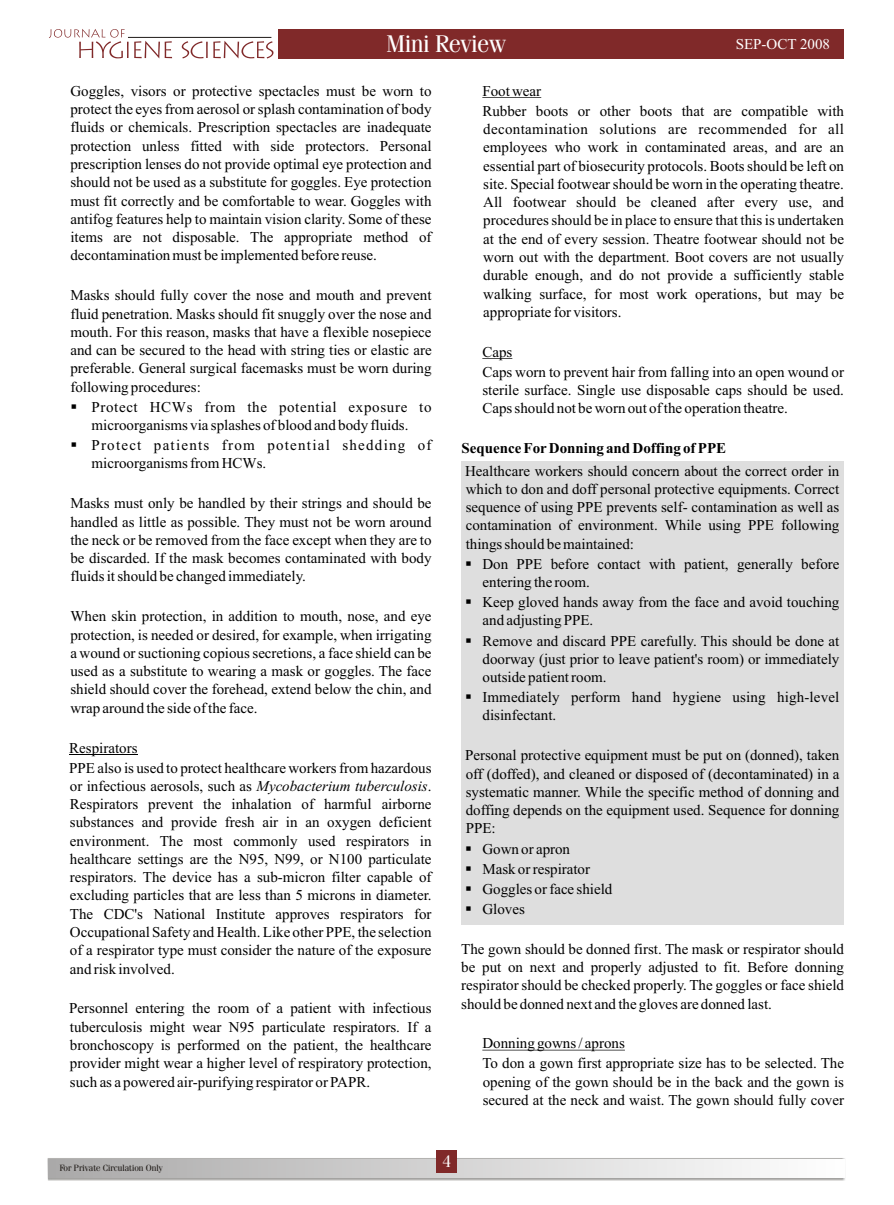
<style>
.page{position:relative;width:894px;height:1205px;background:#fff}
.page>*{position:absolute;margin:0;border:0;box-sizing:border-box;transform-origin:0 0}
.t1{font:24px "Fenice BT";color:#fff}
.t2{font:16.5px "Fenice BT";color:#fff}
.t3{font:15px/18.3px "Times New Roman";color:#000;text-align:justify}
.t4{font:15px/18.3px "Times New Roman";letter-spacing:.085em;color:#000}
.t5{font:700 15px "Times New Roman";color:#000}
.t6{font:15px "Times New Roman";color:#fff}
.t7{font:9px "Fenice BT";color:#1f1a17}
.s1{font-style:italic}
</style>
<div class="page">
<div style="left:461px;top:461px;width:383px;height:463px;background:#dedede"></div>
<div style="left:49px;top:1159px;width:795px;height:18px;background:linear-gradient(to right,#aaa9a9,#fefefe)"></div>
<div style="left:436px;top:1150px;width:21px;height:22px;background:#802929"></div>
<hr style="left:69px;top:754px;width:69px;height:1px;background:#000">
<hr style="left:482px;top:97px;width:59px;height:1px;background:#000">
<hr style="left:482px;top:358px;width:30px;height:1px;background:#000">
<hr style="left:482px;top:1049px;width:143px;height:1px;background:#000">
<div style="left:279px;top:29px;width:565px;height:30px;background:#802929"></div>
<svg style="left:49px;top:29px;width:224px;height:29px"></svg>
<h1 class="t1" style="left:387px;top:34px;width:121px">Mini Review</h1>
<p class="t6" style="left:736px;top:38px;width:96px">SEP-OCT 2008</p>
<p class="t3" style="left:70px;top:83px;width:363px">Goggles, visors or protective spectacles must be worn to protect the eyes from aerosol or splash contamination of body fluids or chemicals. Prescription spectacles are inadequate protection unless fitted with side protectors. Personal prescription lenses do not provide optimal eye protection and should not be used as a substitute for goggles. Eye protection must fit correctly and be comfortable to wear. Goggles with antifog features help to maintain vision clarity. Some of these items are not disposable. The appropriate method of decontamination must be implemented before reuse.</p>
<p class="t3" style="left:70px;top:287px;width:363px">Masks should fully cover the nose and mouth and prevent fluid penetration. Masks should fit snuggly over the nose and mouth. For this reason, masks that have a flexible nosepiece and can be secured to the head with string ties or elastic are preferable. General surgical facemasks must be worn during following procedures:</p>
<p class="t3" style="left:71px;top:399px;width:363px;text-align:center">▪ Protect HCWs from the potential exposure to microorganisms via splashes of blood and body fluids.</p>
<p class="t4" style="left:92px;top:437px;width:341px;text-indent:-21px">▪ Protect patients from potential shedding of microorganisms from HCWs.</p>
<p class="t3" style="left:70px;top:495px;width:363px">Masks must only be handled by their strings and should be handled as little as possible. They must not be worn around the neck or be removed from the face except when they are to be discarded. If the mask becomes contaminated with body fluids it should be changed immediately.</p>
<p class="t3" style="left:70px;top:608px;width:363px">When skin protection, in addition to mouth, nose, and eye protection, is needed or desired, for example, when irrigating a wound or suctioning copious secretions, a face shield can be used as a substitute to wearing a mask or goggles. The face shield should cover the forehead, extend below the chin, and wrap around the side of the face.</p>
<p class="t3" style="left:69px;top:739px;width:364px;line-height:20px">Respirators<br>PPE also is used to protect healthcare workers from hazardous</p>
<p class="t3" style="left:70px;top:778px;width:363px">or infectious aerosols, such as <span class="s1">Mycobacterium tuberculosis</span>.<br>Respirators prevent the inhalation of harmful airborne substances and provide fresh air in an oxygen deficient environment. The most commonly used respirators in healthcare settings are the N95, N99, or N100 particulate respirators. The device has a sub-micron filter capable of excluding particles that are less than 5 microns in diameter.<br>The CDC's National Institute approves respirators for Occupational Safety and Health. Like other PPE, the selection of a respirator type must consider the nature of the exposure and risk involved.</p>
<p class="t3" style="left:69px;top:1000px;width:364px">Personnel entering the room of a patient with infectious tuberculosis might wear N95 particulate respirators. If a bronchoscopy is performed on the patient, the healthcare provider might wear a higher level of respiratory protection, such as a powered air-purifying respirator or PAPR.</p>
<p class="t3" style="left:482px;top:82px;width:363px;line-height:20px">Foot wear<br>Rubber boots or other boots that are compatible with</p>
<p class="t3" style="left:483px;top:121px;width:362px">decontamination solutions are recommended for all employees who work in contaminated areas, and are an essential part of biosecurity protocols. Boots should be left on site. Special footwear should be worn in the operating theatre.<br>All footwear should be cleaned after every use, and procedures should be in place to ensure that this is undertaken at the end of every session. Theatre footwear should not be worn out with the department. Boot covers are not usually durable enough, and do not provide a sufficiently stable walking surface, for most work operations, but may be appropriate for visitors.</p>
<p class="t3" style="left:482px;top:343px;width:363px;line-height:20px">Caps<br>Caps worn to prevent hair from falling into an open wound or</p>
<p class="t3" style="left:482px;top:382px;width:363px">sterile surface. Single use disposable caps should be used.<br>Caps should not be worn out of the operation theatre.</p>
<p class="t5" style="left:461px;top:443px;width:266px">Sequence For Donning and Doffing of PPE</p>
<p class="t3" style="left:465px;top:463px;width:376px">Healthcare workers should concern about the correct order in which to don and doff personal protective equipments. Correct sequence of using PPE prevents self- contamination as well as contamination of environment. While using PPE following things should be maintained:</p>
<p class="t3" style="left:483px;top:556px;width:358px;text-indent:-17px">▪ Don PPE before contact with patient, generally before entering the room.</p>
<p class="t3" style="left:483px;top:594px;width:358px;text-indent:-17px">▪ Keep gloved hands away from the face and avoid touching and adjusting PPE.</p>
<p class="t3" style="left:483px;top:633px;width:358px;text-indent:-17px">▪ Remove and discard PPE carefully. This should be done at doorway (just prior to leave patient's room) or immediately outside patient room.</p>
<p class="t3" style="left:483px;top:689px;width:358px;text-indent:-17px">▪ Immediately perform hand hygiene using high-level disinfectant.</p>
<p class="t3" style="left:465px;top:747px;width:376px">Personal protective equipment must be put on (donned), taken off (doffed), and cleaned or disposed of (decontaminated) in a systematic manner. While the specific method of donning and doffing depends on the equipment used. Sequence for donning PPE:</p>
<p class="t3" style="left:465px;top:840px;width:107px">▪ Gown or apron</p>
<p class="t3" style="left:465px;top:861px;width:127px">▪ Mask or respirator</p>
<p class="t3" style="left:465px;top:881px;width:149px">▪ Goggles or face shield</p>
<p class="t3" style="left:465px;top:901px;width:61px">▪ Gloves</p>
<p class="t3" style="left:461px;top:941px;width:384px">The gown should be donned first. The mask or respirator should be put on next and properly adjusted to fit. Before donning respirator should be checked properly. The goggles or face shield should be donned next and the gloves are donned last.</p>
<p class="t3" style="left:482px;top:1034px;width:363px;line-height:20px">Donning gowns / aprons<br>To don a gown first appropriate size has to be selected. The</p>
<p class="t3" style="left:483px;top:1073px;width:363px">opening of the gown should be in the back and the gown is secured at the neck and waist. The gown should fully cover</p>
<p class="t7" style="left:60px;top:1163px;width:105px">For Private Circulation Only</p>
<p class="t2" style="left:442px;top:1154px;width:10px">4</p>
</div>
